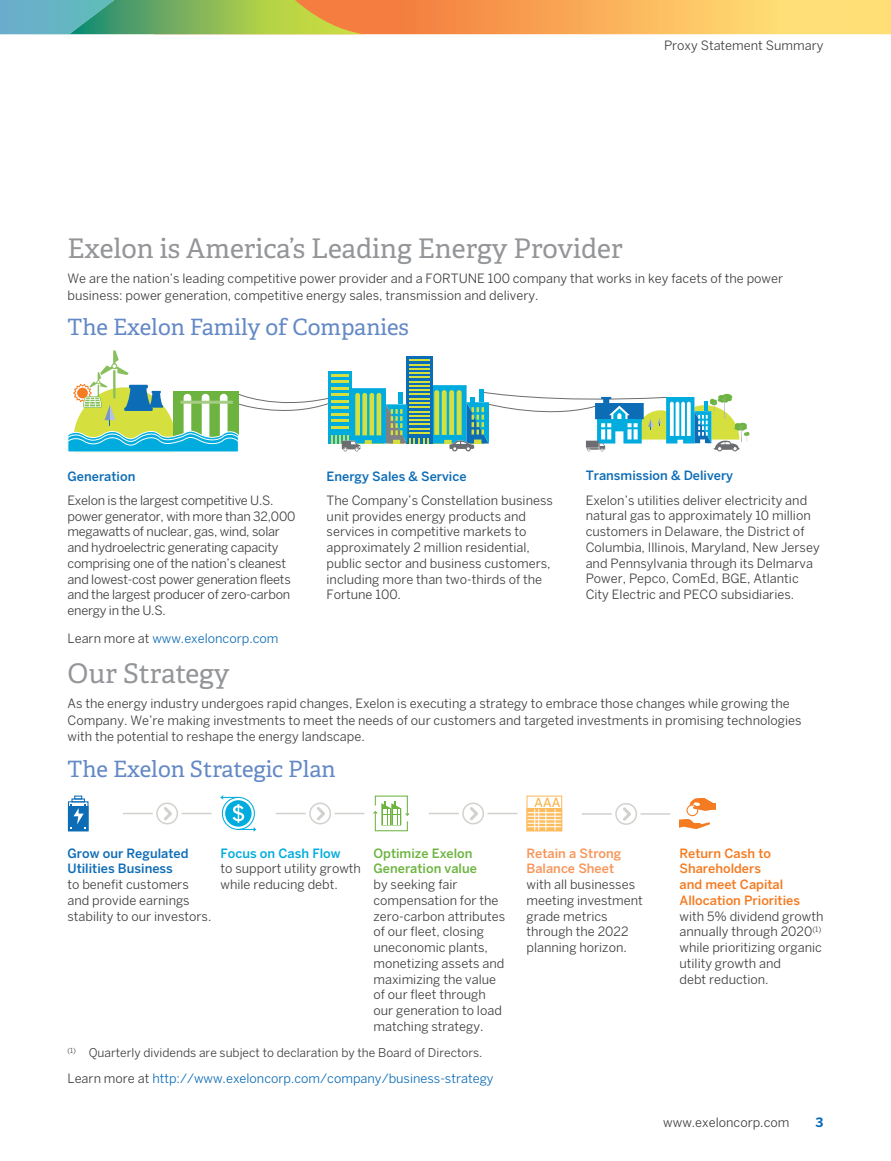
<style>
.page{position:relative;width:891px;height:1161px;background:#fff}
.page>*{position:absolute;margin:0;border:0;box-sizing:border-box;transform-origin:0 0}
.t1{font:27px "Adelle";color:#939598}
.t2{font:22.5px "Adelle";color:#6489c6}
.t3{font:12.75px/15.8px "Benton Sans";color:#3e3e3f}
.t4{font:12.75px/15.8px "Benton Sans";letter-spacing:-.02em;color:#3e3e3f}
.t5{font:12.75px "Benton Sans";color:#0d6cb6}
.t6{font:500 12.75px/15.8px "Benton Sans";color:#0d6cb6}
.t7{font:500 12.75px/15.8px "Benton Sans";color:#f47b21}
.t8{font:500 12.75px/15.8px "Benton Sans";color:#6cb43f}
.t9{font:500 12.75px/15.8px "Benton Sans";color:#f79559}
.t10{font:500 12.75px "Benton Sans";color:#00acdd}
.t11{font:700 12.75px "Benton Sans";color:#0d6cb6}
.t12{font:12px "Benton Sans";color:#3e3e3f}
.s1{color:#3e3e3f}
</style>
<div class="page">
<svg style="left:0;top:0;width:891px;height:34px;background:#ccb265"></svg>
<svg style="left:68px;top:350px;width:682px;height:102px"></svg>
<svg style="left:68px;top:796px;width:21px;height:35px"></svg>
<div style="left:156px;top:803px;width:22px;height:21px;border:2px solid #d2d1ce;border-radius:50%"></div>
<svg style="left:161px;top:804px;width:14px;height:19px"></svg>
<svg style="left:182px;top:813px;width:29px;height:1px"></svg>
<hr style="left:123px;top:813px;width:30px;height:1px;background:#d2d1ce">
<svg style="left:220px;top:796px;width:36px;height:35px"></svg>
<div style="left:309px;top:803px;width:22px;height:21px;border:2px solid #d2d1ce;border-radius:50%"></div>
<svg style="left:314px;top:804px;width:14px;height:19px"></svg>
<svg style="left:335px;top:813px;width:29px;height:1px"></svg>
<hr style="left:276px;top:813px;width:30px;height:1px;background:#d2d1ce">
<svg style="left:374px;top:796px;width:35px;height:35px"></svg>
<div style="left:462px;top:803px;width:22px;height:21px;border:2px solid #d2d1ce;border-radius:50%"></div>
<svg style="left:467px;top:804px;width:14px;height:19px"></svg>
<svg style="left:488px;top:813px;width:29px;height:1px"></svg>
<hr style="left:429px;top:813px;width:30px;height:1px;background:#d2d1ce">
<svg style="left:529px;top:810px;width:5px;height:19px"></svg>
<div style="left:527px;top:808px;width:35px;height:23px;border:1px solid #fcbc5e"></div>
<div style="left:527px;top:796px;width:35px;height:35px;border:1px solid #fcbc5e"></div>
<hr style="left:528px;top:819px;width:33px;height:1px;background:#fff">
<hr style="left:528px;top:816px;width:33px;height:1px;background:#fff">
<hr style="left:528px;top:812px;width:33px;height:1px;background:#fff">
<hr style="left:527px;top:808px;width:35px;height:1px;background:#fcbc5e">
<hr style="left:528px;top:823px;width:33px;height:1px;background:#fff">
<hr style="left:528px;top:826px;width:33px;height:1px;background:#fff">
<svg style="left:534px;top:798px;width:26px;height:32px"></svg>
<div style="left:615px;top:803px;width:22px;height:22px;border:2px solid #d2d1ce;border-radius:50%"></div>
<svg style="left:620px;top:805px;width:14px;height:19px"></svg>
<hr style="left:641px;top:813px;width:29px;height:2px;background:#d2d1ce">
<hr style="left:582px;top:813px;width:30px;height:2px;background:#d2d1ce">
<svg style="left:680px;top:819px;width:30px;height:10px"></svg>
<div style="left:687px;top:804px;width:11px;height:12px;border:1px solid #f47b21;border-radius:50%"></div>
<svg style="left:689px;top:798px;width:26px;height:13px"></svg>
<p class="t3" style="left:664px;top:37px;width:161px">Proxy Statement Summary</p>
<h1 class="t1" style="left:68px;top:232px;width:557px">Exelon is America’s Leading Energy Provider</h1>
<p class="t3" style="left:68px;top:270px;width:717px;line-height:16.5px">We are the nation’s leading competitive power provider and a FORTUNE 100 company that works in key facets of the power business: power generation, competitive energy sales, transmission and delivery.</p>
<h2 class="t2" style="left:68px;top:313px;width:343px">The Exelon Family of Companies</h2>
<p class="t6" style="left:68px;top:468px;width:69px">Generation</p>
<p class="t4" style="left:68px;top:492px;width:229px">Exelon is the largest competitive U.S. power generator, with more than 32,000 megawatts of nuclear, gas, wind, solar and hydroelectric generating capacity comprising one of the nation’s cleanest and lowest-cost power generation fleets and the largest producer of zero-carbon energy in the U.S.</p>
<p class="t6" style="left:327px;top:468px;width:141px">Energy Sales &amp; Service</p>
<p class="t3" style="left:327px;top:492px;width:228px">The Company’s Constellation business unit provides energy products and services in competitive markets to approximately 2 million residential, public sector and business customers, including more than two-thirds of the Fortune 100.</p>
<p class="t6" style="left:586px;top:468px;width:149px">Transmission &amp; Delivery</p>
<p class="t3" style="left:586px;top:492px;width:236px">Exelon’s utilities deliver electricity and natural gas to approximately 10 million customers in Delaware, the District of Columbia, Illinois, Maryland, New Jersey and Pennsylvania through its Delmarva Power, Pepco, ComEd, BGE, Atlantic City Electric and PECO subsidiaries.</p>
<p class="t5" style="left:68px;top:631px;width:213px"><span class="s1">Learn more at</span> www.exeloncorp.com</p>
<h1 class="t1" style="left:68px;top:657px;width:164px">Our Strategy</h1>
<p class="t3" style="left:68px;top:695px;width:736px;line-height:16.5px">As the energy industry undergoes rapid changes, Exelon is executing a strategy to embrace those changes while growing the<br>Company. We’re making investments to meet the needs of our customers and targeted investments in promising technologies with the potential to reshape the energy landscape.</p>
<h2 class="t2" style="left:68px;top:755px;width:270px">The Exelon Strategic Plan</h2>
<p class="t6" style="left:68px;top:845px;width:122px">Grow our Regulated<br>Utilities Business</p>
<p class="t3" style="left:68px;top:877px;width:145px">to benefit customers and provide earnings stability to our investors.</p>
<p class="t10" style="left:220px;top:845px;width:122px">Focus on Cash Flow</p>
<p class="t3" style="left:220px;top:861px;width:142px">to support utility growth while reducing debt.</p>
<p class="t8" style="left:374px;top:845px;width:105px">Optimize Exelon<br>Generation value</p>
<p class="t3" style="left:374px;top:877px;width:133px">by seeking fair compensation for the zero-carbon attributes of our fleet, closing uneconomic plants, monetizing assets and maximizing the value of our fleet through our generation to load matching strategy.</p>
<p class="t9" style="left:526px;top:845px;width:96px">Retain a Strong<br>Balance Sheet</p>
<p class="t3" style="left:526px;top:876px;width:118px">with all businesses meeting investment grade metrics through the 2022 planning horizon.</p>
<p class="t7" style="left:680px;top:845px;width:122px">Return Cash to<br>Shareholders<br>and meet Capital<br>Allocation Priorities</p>
<p class="t3" style="left:679px;top:908px;width:145px">with 5% dividend growth annually through 2020<sup>(1) </sup>while prioritizing organic utility growth and<br>debt reduction.</p>
<p class="t12" style="left:68px;top:1046px;width:416px"><sup>(1)</sup> Quarterly dividends are subject to declaration by the Board of Directors.</p>
<p class="t5" style="left:68px;top:1071px;width:428px"><span class="s1">Learn more at</span> http://www.exeloncorp.com/company/business-strategy</p>
<p class="t3" style="left:663px;top:1115px;width:128px">www.exeloncorp.com</p>
<p class="t11" style="left:816px;top:1115px;width:9px">3</p>
</div>
